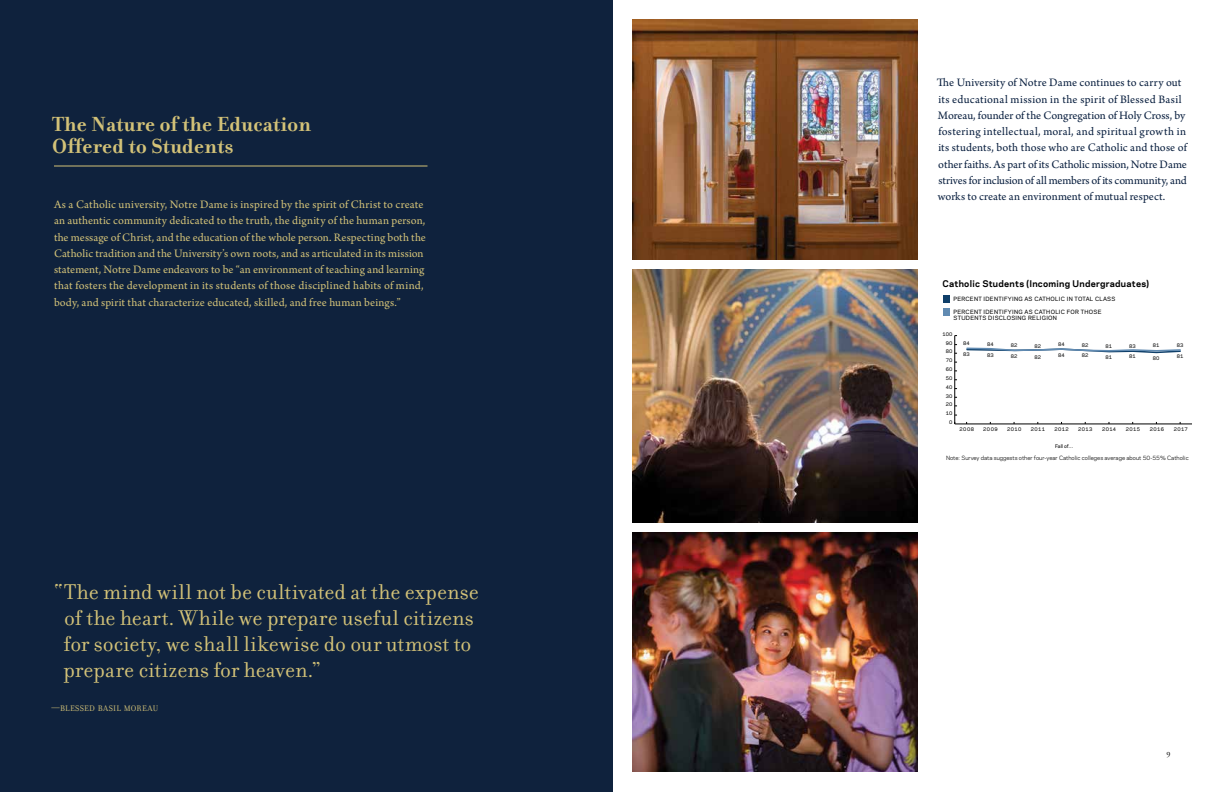
<style>
.page{position:relative;width:1224px;height:792px;background:#fff}
.page>*{position:absolute;margin:0;border:0;box-sizing:border-box;transform-origin:0 0}
.t1{font:23px/26px "Filosofia";letter-spacing:.005em;color:#d3c278}
.t2{font:700 22px/22px "Filosofia";letter-spacing:.015em;color:#d3c278}
.t3{font:12px/16.2px "Arno Pro";letter-spacing:.01em;color:#d3c278}
.t4{font:12px/16.2px "Arno Pro";letter-spacing:.01em;color:#091f3f}
.t5{font:8.8px "Filosofia";letter-spacing:.035em;color:#d3c278}
.t6{font:700 8.6px "Galaxie Polaris";letter-spacing:.03em;color:#010101}
.t7{font:8px "Adobe Garamond Pro";color:#000}
.t8{font:500 5.5px/6.6px "Galaxie Polaris";letter-spacing:.055em;color:#010101}
.t9{font:5.5px "Galaxie Polaris";color:#010101}
.t10{font:500 4.7px/9px "Galaxie Polaris";color:#010101}
.t11{font:500 4.7px "Galaxie Polaris";letter-spacing:.075em;color:#000}
.s1{font-size:12.5px}
</style>
<div class="page">
<div style="left:0;top:0;width:612px;height:792px;background:#0f223d"></div>
<hr style="left:54px;top:166px;width:374px;height:1px;background:#d3c278">
<img style="left:632px;top:533px;width:286px;height:239px">
<img style="left:632px;top:270px;width:286px;height:253px">
<img style="left:632px;top:20px;width:286px;height:240px">
<hr style="left:955px;top:424px;width:237px;height:1px;background:#000">
<hr style="left:955px;top:336px;width:1px;height:88px;background:#000">
<div style="left:943px;top:308px;width:7px;height:7px;background:#618bb2"></div>
<div style="left:943px;top:295px;width:7px;height:7px;background:#0f3f69"></div>
<svg style="left:966px;top:347px;width:215px;height:7px"></svg>
<h2 class="t2" style="left:52px;top:113px;width:261px">The Nature of the Education<br>Offered to Students</h2>
<p class="t3" style="left:54px;top:197px;width:374px">As a Catholic university, Notre Dame is inspired by the spirit of Christ to create an authentic community dedicated to the truth, the dignity of the human person, the message of Christ, and the education of the whole person. Respecting both the Catholic tradition and the University’s own roots, and as articulated in its mission statement, Notre Dame endeavors to be “an environment of teaching and learning that fosters the development in its students of those disciplined habits of mind, body, and spirit that characterize educated, skilled, and free human beings.”</p>
<h1 class="t1" style="left:63px;top:579px;width:417px;text-indent:-10px">“ The mind will not be cultivated at the expense of the heart. While we prepare useful citizens for society, we shall likewise do our utmost to prepare citizens for heaven.”</h1>
<p class="t5" style="left:51px;top:704px;width:109px"><span class="s1">—</span>BLESSED BASIL MOREAU</p>
<p class="t4" style="left:937px;top:75px;width:252px">The University of Notre Dame continues to carry out its educational mission in the spirit of Blessed Basil Moreau, founder of the Congregation of Holy Cross, by fostering intellectual, moral, and spiritual growth in its students, both those who are Catholic and those of other faiths. As part of its Catholic mission, Notre Dame strives for inclusion of all members of its community, and works to create an environment of mutual respect.</p>
<p class="t6" style="left:943px;top:277px;width:208px">Catholic Students (Incoming Undergraduates)</p>
<p class="t8" style="left:953px;top:295px;width:163px">PERCENT IDENTIFYING AS CATHOLIC IN TOTAL CLASS</p>
<p class="t8" style="left:954px;top:308px;width:150px">PERCENT IDENTIFYING AS CATHOLIC FOR THOSE<br>STUDENTS DISCLOSING RELIGION</p>
<p class="t10" style="left:943px;top:329px;width:11px">100</p>
<p class="t10" style="left:946px;top:338px;width:8px">90</p>
<p class="t10" style="left:946px;top:373px;width:8px">50<br>40</p>
<p class="t10" style="left:946px;top:347px;width:8px">80</p>
<p class="t10" style="left:946px;top:356px;width:8px">70</p>
<p class="t10" style="left:946px;top:364px;width:8px">60</p>
<p class="t10" style="left:946px;top:400px;width:8px">20<br>10</p>
<p class="t10" style="left:946px;top:391px;width:8px">30</p>
<p class="t10" style="left:949px;top:417px;width:5px">0</p>
<p class="t10" style="left:963px;top:338px;width:8px">84</p>
<p class="t10" style="left:987px;top:340px;width:8px">84</p>
<p class="t10" style="left:1011px;top:341px;width:8px">82</p>
<p class="t10" style="left:1035px;top:341px;width:8px">82</p>
<p class="t10" style="left:1058px;top:340px;width:8px">84</p>
<p class="t10" style="left:1082px;top:341px;width:8px">82</p>
<p class="t10" style="left:1106px;top:341px;width:8px">81</p>
<p class="t10" style="left:1129px;top:341px;width:8px">83</p>
<p class="t10" style="left:1153px;top:340px;width:8px">81</p>
<p class="t10" style="left:1177px;top:340px;width:8px">83</p>
<p class="t10" style="left:963px;top:350px;width:8px">83</p>
<p class="t10" style="left:987px;top:350px;width:8px">83</p>
<p class="t10" style="left:1011px;top:351px;width:8px">82</p>
<p class="t10" style="left:1035px;top:352px;width:8px">82</p>
<p class="t10" style="left:1058px;top:350px;width:8px">84</p>
<p class="t10" style="left:1082px;top:351px;width:8px">82</p>
<p class="t10" style="left:1106px;top:352px;width:8px">81</p>
<p class="t10" style="left:1129px;top:352px;width:8px">81</p>
<p class="t10" style="left:1153px;top:353px;width:8px">80</p>
<p class="t10" style="left:1177px;top:352px;width:8px">81</p>
<p class="t11" style="left:960px;top:426px;width:16px">2008</p>
<p class="t11" style="left:983px;top:426px;width:16px">2009</p>
<p class="t11" style="left:1007px;top:426px;width:16px">2010</p>
<p class="t11" style="left:1031px;top:426px;width:16px">2011</p>
<p class="t11" style="left:1055px;top:426px;width:16px">2012</p>
<p class="t11" style="left:1078px;top:426px;width:16px">2013</p>
<p class="t11" style="left:1102px;top:426px;width:16px">2014</p>
<p class="t11" style="left:1126px;top:426px;width:16px">2015</p>
<p class="t11" style="left:1150px;top:426px;width:16px">2016</p>
<p class="t11" style="left:1174px;top:426px;width:16px">2017</p>
<p class="t11" style="left:1055px;top:443px;width:20px">Fall of…</p>
<p class="t9" style="left:946px;top:453px;width:244px">Note: Survey data suggests other four-year Catholic colleges average about 50-55% Catholic</p>
<p class="t7" style="left:1166px;top:749px;width:5px">9</p>
</div>
